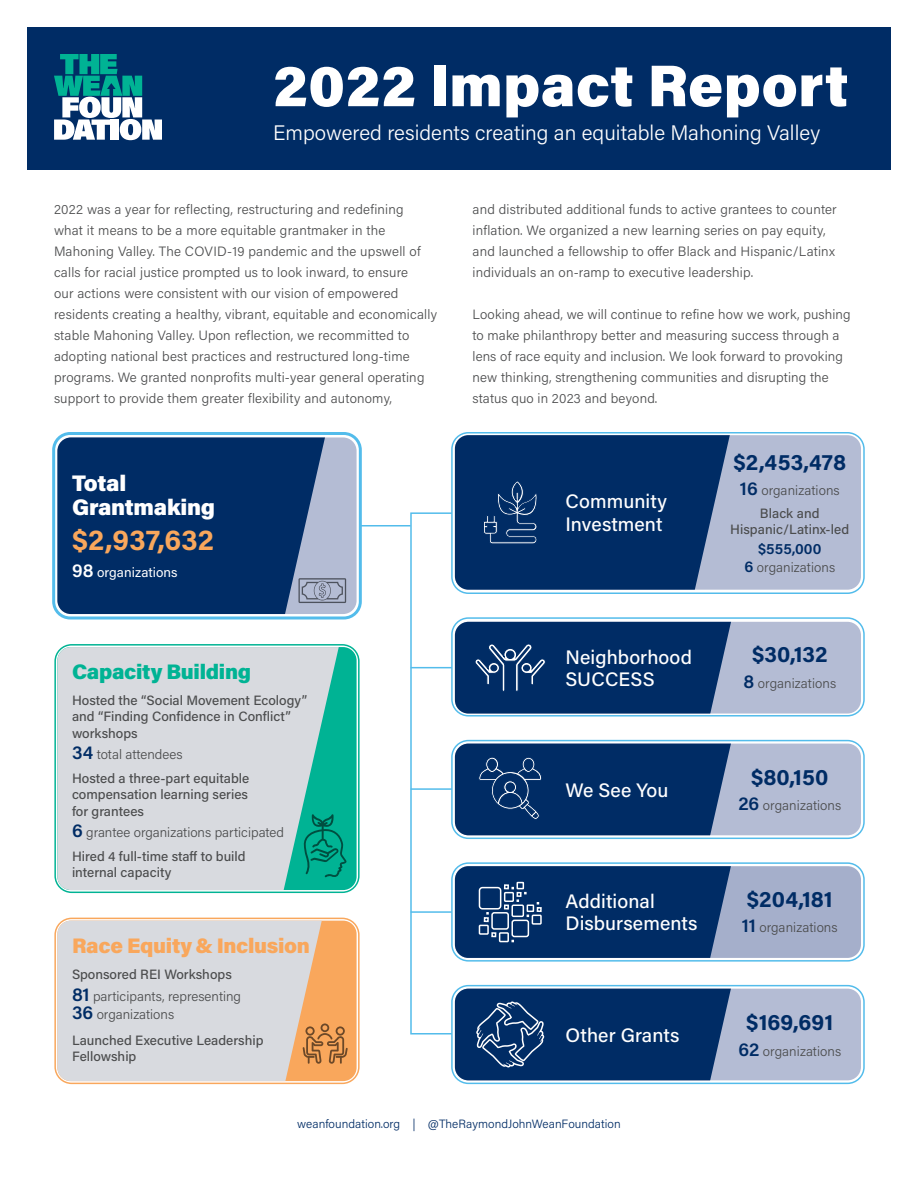
<style>
.page{position:relative;width:918px;height:1188px;background:#fff}
.page>*{position:absolute;margin:0;border:0;box-sizing:border-box;transform-origin:0 0}
.t1{font:900 58.65px "Acumin Pro";letter-spacing:.01em;color:#fff}
.Grantmaking{font:700 29.1px "Acumin Pro";letter-spacing:.005em;color:#f9a75c}
.t2{font:700 22.5px "Acumin Pro";color:#002c65}
.t3{font:900 22.5px/24px "Acumin Pro";letter-spacing:-.015em;color:#fff}
.H1_sub{font:300 21px "Acumin Pro";color:#fff}
.t4{font:900 21px "Acumin Pro";letter-spacing:-.015em;color:#f9a75c}
.t5{font:900 21px "Acumin Pro";letter-spacing:-.015em;color:#00b394}
.t6{font:500 19.5px/22.5px "Acumin Pro";letter-spacing:.005em;color:#fff}
.Stat{font:600 15px "Acumin Pro";letter-spacing:.01em;color:#002c65}
.Paragraph_Style_1{font:300 13.5px/21px "Acumin Pro";letter-spacing:.015em;color:#4b4c4d}
.Bottom_Stats{font:500 13.5px/16.5px "Acumin Pro";color:#4b4c4d}
.Stat-2{font:300 13.5px "Acumin Pro";letter-spacing:.005em;color:#4b4c4d}
.Stat-3{font:500 13.5px/16.5px "Acumin Pro";letter-spacing:.005em;color:#4b4c4d;text-align:center}
.Stat-4{font:13.5px "Acumin Pro";letter-spacing:.005em;color:#fff}
.t7{font:300 12px "Acumin Pro";letter-spacing:.005em;color:#002c65}
.s1{font-weight:600;font-size:18px}
.s2{font-weight:600;font-size:18px;color:#002c65}
.s3{font-weight:600;font-size:15px;color:#002c65}
</style>
<div class="page">
<hr style="left:353px;top:525px;width:58px;height:2px;background:#53bceb">
<div style="left:54px;top:434px;width:306px;height:184px;background:#fff;border-radius:16px"></div>
<div style="left:52px;top:432px;width:310px;height:188px;border:3px solid #53bceb;border-radius:16px"></div>
<div style="left:57px;top:437px;width:300px;height:177px;background:#b4bcd4;border-radius:14px"></div>
<svg style="left:57px;top:437px;width:269px;height:177px;background:#0c366c"></svg>
<div style="left:27px;top:27px;width:864px;height:143px;background:#002c65"></div>
<svg style="left:54px;top:54px;width:108px;height:86px"></svg>
<svg style="left:298px;top:578px;width:48px;height:25px"></svg>
<div style="left:451px;top:985px;width:414px;height:99px;border:2px solid #53bceb;border-radius:17px"></div>
<div style="left:455px;top:989px;width:406px;height:91px;background:#b4bcd4;border-radius:14px"></div>
<div style="left:451px;top:862px;width:414px;height:100px;border:2px solid #53bceb;border-radius:17px"></div>
<div style="left:455px;top:866px;width:406px;height:92px;background:#a5afcb;border-radius:14px"></div>
<div style="left:451px;top:740px;width:414px;height:99px;border:2px solid #53bceb;border-radius:17px"></div>
<div style="left:455px;top:744px;width:406px;height:91px;background:#b4bcd4;border-radius:14px"></div>
<div style="left:451px;top:432px;width:414px;height:162px;border:2px solid #53bceb;border-radius:17px"></div>
<div style="left:455px;top:435px;width:406px;height:155px;background:#b4bcd4;border-radius:14px"></div>
<div style="left:451px;top:617px;width:414px;height:100px;border:2px solid #53bceb;border-radius:17px"></div>
<div style="left:455px;top:622px;width:406px;height:92px;background:#b4bcd4;border-radius:14px"></div>
<div style="left:54px;top:644px;width:306px;height:249px;border:2px solid #00b394;border-radius:16px"></div>
<div style="left:57px;top:647px;width:300px;height:243px;background:#00b394;border-radius:14px"></div>
<svg style="left:57px;top:647px;width:288px;height:243px;background:#c8d7d9"></svg>
<svg style="left:304px;top:814px;width:42px;height:64px"></svg>
<div style="left:54px;top:918px;width:306px;height:166px;border:2px solid #f9a75c;border-radius:16px"></div>
<div style="left:57px;top:921px;width:300px;height:160px;background:#f9a75c;border-radius:14px"></div>
<svg style="left:57px;top:921px;width:291px;height:160px;background:#dbd0ca"></svg>
<svg style="left:410px;top:435px;width:329px;height:645px"></svg>
<h1 class="t1" style="left:273px;top:44px;width:577px">2022 Impact Report</h1>
<p class="H1_sub" style="left:273px;top:118px;width:549px">Empowered residents creating an equitable Mahoning Valley</p>
<p class="Paragraph_Style_1" style="left:54px;top:198px;width:385px">2022 was a year for reflecting, restructuring and redefining<br>what it means to be a more equitable grantmaker in the Mahoning Valley. The COVID-19 pandemic and the upswell of calls for racial justice prompted us to look inward, to ensure<br>our actions were consistent with our vision of empowered residents creating a healthy, vibrant, equitable and economically stable Mahoning Valley. Upon reflection, we recommitted to adopting national best practices and restructured long-time programs. We granted nonprofits multi-year general operating support to provide them greater flexibility and autonomy,</p>
<p class="Paragraph_Style_1" style="left:472px;top:198px;width:366px">and distributed additional funds to active grantees to counter inflation. We organized a new learning series on pay equity, and launched a fellowship to offer Black and Hispanic/Latinx individuals an on-ramp to executive leadership.</p>
<p class="Paragraph_Style_1" style="left:472px;top:303px;width:380px">Looking ahead, we will continue to refine how we work, pushing to make philanthropy better and measuring success through a lens of race equity and inclusion. We look forward to provoking new thinking, strengthening communities and disrupting the status quo in 2023 and beyond.</p>
<h2 class="t3" style="left:72px;top:470px;width:145px">Total<br>Grantmaking</h2>
<p class="Grantmaking" style="left:72px;top:519px;width:143px">$2,937,632</p>
<p class="Stat-4" style="left:72px;top:563px;width:107px"><span class="s1">98</span> organizations</p>
<h3 class="t5" style="left:72px;top:656px;width:181px">Capacity Building</h3>
<p class="Bottom_Stats" style="left:72px;top:691px;width:237px">Hosted the “Social Movement Ecology” and “Finding Confidence in Conflict” workshops</p>
<p class="Paragraph_Style_1" style="left:72px;top:743px;width:112px"><span class="s2">34</span> total attendees</p>
<p class="Bottom_Stats" style="left:72px;top:769px;width:179px;text-align:justify">Hosted a three-part equitable compensation learning series for grantees</p>
<p class="Paragraph_Style_1" style="left:72px;top:821px;width:214px"><span class="s2">6</span> grantee organizations participated</p>
<p class="Bottom_Stats" style="left:72px;top:847px;width:175px">Hired 4 full-time staff to build internal capacity</p>
<h3 class="t4" style="left:72px;top:930px;width:240px">Race Equity &amp; Inclusion</h3>
<p class="Bottom_Stats" style="left:72px;top:965px;width:161px">Sponsored REI Workshops</p>
<p class="Paragraph_Style_1" style="left:72px;top:987px;width:171px;line-height:18px"><span class="s2">81</span> participants, representing<br><span class="s2">36</span> organizations</p>
<p class="Bottom_Stats" style="left:72px;top:1031px;width:193px">Launched Executive Leadership<br>Fellowship</p>
<h4 class="t6" style="left:566px;top:489px;width:103px">Community<br>Investment</h4>
<p class="t2" style="left:733px;top:446px;width:114px">$2,453,478</p>
<p class="Stat-2" style="left:740px;top:481px;width:101px"><span class="s2">16</span> organizations</p>
<p class="Stat-3" style="left:730px;top:504px;width:120px">Black and<br>Hispanic/Latinx-led</p>
<p class="Stat" style="left:758px;top:538px;width:65px">$555,000</p>
<p class="Stat-2" style="left:744px;top:558px;width:92px"><span class="s3">6</span> organizations</p>
<h4 class="t6" style="left:566px;top:645px;width:128px">Neighborhood<br>SUCCESS</h4>
<p class="t2" style="left:752px;top:639px;width:77px">$30,132</p>
<p class="Stat-2" style="left:743px;top:674px;width:94px"><span class="s2">8</span> organizations</p>
<h4 class="t6" style="left:566px;top:778px;width:104px">We See You</h4>
<p class="t2" style="left:751px;top:761px;width:79px">$80,150</p>
<p class="Stat-2" style="left:738px;top:796px;width:104px"><span class="s2">26</span> organizations</p>
<h4 class="t6" style="left:566px;top:889px;width:133px">Additional<br>Disbursements</h4>
<p class="t2" style="left:747px;top:883px;width:88px">$204,181</p>
<p class="Paragraph_Style_1" style="left:742px;top:917px;width:97px"><span class="s2">11</span> organizations</p>
<h4 class="t6" style="left:566px;top:1023px;width:115px">Other Grants</h4>
<p class="t2" style="left:746px;top:1006px;width:89px">$169,691</p>
<p class="Stat-2" style="left:738px;top:1042px;width:104px"><span class="s2">62</span> organizations</p>
<p class="t7" style="left:297px;top:1115px;width:325px">weanfoundation.org | @TheRaymondJohnWeanFoundation</p>
</div>
